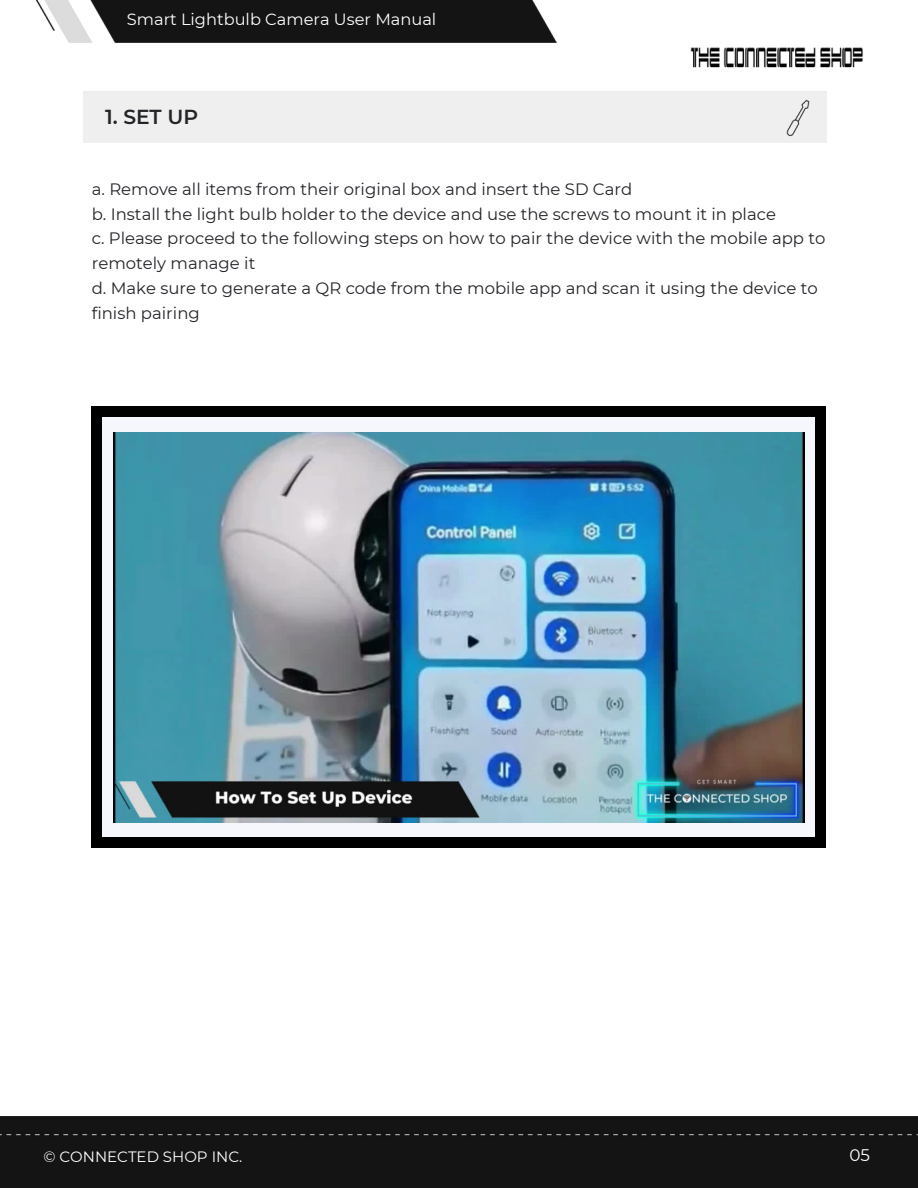
<style>
.page{position:relative;width:918px;height:1188px;background:#fff}
.page>*{position:absolute;margin:0;border:0;box-sizing:border-box;transform-origin:0 0}
.t1{font:600 20.25px "Montserrat";color:#222428}
.t2{font:16.8px "Montserrat";color:#fff}
.t3{font:16.5px/24.8px "Montserrat";color:#222428}
.t4{font:16.2px "Montserrat";color:#fff}
.t5{font:15px "Montserrat";color:#fff}
</style>
<div class="page">
<img style="left:688px;top:47px;width:175px;height:55px">
<div style="left:0;top:1117px;width:918px;height:71px;background:#141414"></div>
<div style="left:92px;top:407px;width:734px;height:441px;background:#000"></div>
<div style="left:102px;top:418px;width:713px;height:419px;background:#f6f7fc"></div>
<img style="left:113px;top:433px;width:692px;height:389px">
<img style="left:773px;top:97px;width:49px;height:40px">
<img style="left:36px;top:0;width:520px;height:42px">
<p class="t4" style="left:127px;top:10px;width:311px">Smart Lightbulb Camera User Manual</p>
<p class="t1" style="left:105px;top:104px;width:95px">1. SET UP</p>
<p class="t3" style="left:92px;top:176px;width:542px">a. Remove all items from their original box and insert the SD Card</p>
<p class="t3" style="left:92px;top:201px;width:686px">b. Install the light bulb holder to the device and use the screws to mount it in place</p>
<p class="t3" style="left:92px;top:226px;width:735px">c. Please proceed to the following steps on how to pair the device with the mobile app to remotely manage it</p>
<p class="t3" style="left:92px;top:275px;width:728px">d. Make sure to generate a QR code from the mobile app and scan it using the device to finish pairing</p>
<p class="t5" style="left:43px;top:1148px;width:200px">© CONNECTED SHOP INC.</p>
<p class="t2" style="left:849px;top:1145px;width:22px">05</p>
</div>
